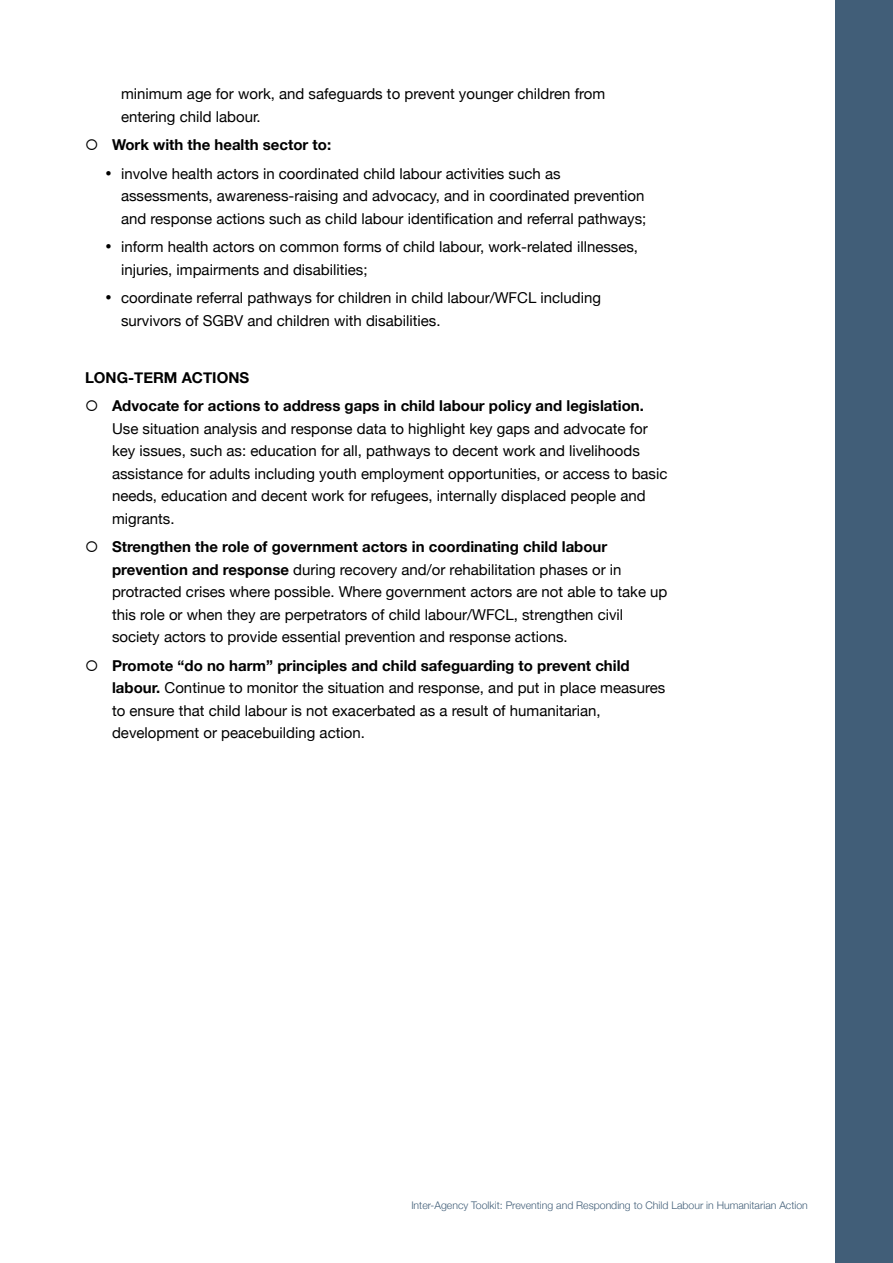
<style>
.page{position:relative;width:893px;height:1263px;background:#fff}
.page>*{position:absolute;margin:0;border:0;box-sizing:border-box;transform-origin:0 0}
.t1{font:15px/22.5px "Helvetica Neue";color:#000}
.t2{font:700 15px/28.5px "Helvetica Neue";color:#000}
.t3{font:300 10.5px "Helvetica Neue";color:#415e78}
.s1{font-weight:700}
</style>
<div class="page">
<div style="left:836px;top:0;width:57px;height:1263px;background:#415e78"></div>
<p class="t1" style="left:121px;top:84px;width:486px">minimum age for work, and safeguards to prevent younger children from entering child labour.</p>
<p class="t2" style="left:112px;top:131px;width:221px">Work with the health sector to:</p>
<p class="t1" style="left:121px;top:163px;width:527px;text-indent:-16px">• involve health actors in coordinated child labour activities such as assessments, awareness-raising and advocacy, and in coordinated prevention and response actions such as child labour identification and referral pathways;</p>
<p class="t1" style="left:121px;top:237px;width:519px;text-indent:-16px">• inform health actors on common forms of child labour, work-related illnesses, injuries, impairments and disabilities;</p>
<p class="t1" style="left:121px;top:288px;width:482px;text-indent:-16px">• coordinate referral pathways for children in child labour/WFCL including survivors of SGBV and children with disabilities.</p>
<p class="t2" style="left:112px;top:364px;width:533px;text-indent:-27px">LONG-TERM ACTIONS<br>Advocate for actions to address gaps in child labour policy and legislation.</p>
<p class="t1" style="left:112px;top:418px;width:557px">Use situation analysis and response data to highlight key gaps and advocate for key issues, such as: education for all, pathways to decent work and livelihoods assistance for adults including youth employment opportunities, or access to basic needs, education and decent work for refugees, internally displaced people and migrants.</p>
<p class="t1" style="left:112px;top:537px;width:557px"><span class="s1">Strengthen the role of government actors in coordinating child labour prevention and response</span> during recovery and/or rehabilitation phases or in protracted crises where possible. Where government actors are not able to take up this role or when they are perpetrators of child labour/WFCL, strengthen civil society actors to provide essential prevention and response actions.</p>
<p class="t1" style="left:112px;top:655px;width:555px"><span class="s1">Promote “do no harm” principles and child safeguarding to prevent child labour.</span> Continue to monitor the situation and response, and put in place measures to ensure that child labour is not exacerbated as a result of humanitarian, development or peacebuilding action.</p>
<p class="t3" style="left:411px;top:1197px;width:398px">Inter-Agency Toolkit: Preventing and Responding to Child Labour in Humanitarian Action</p>
</div>
